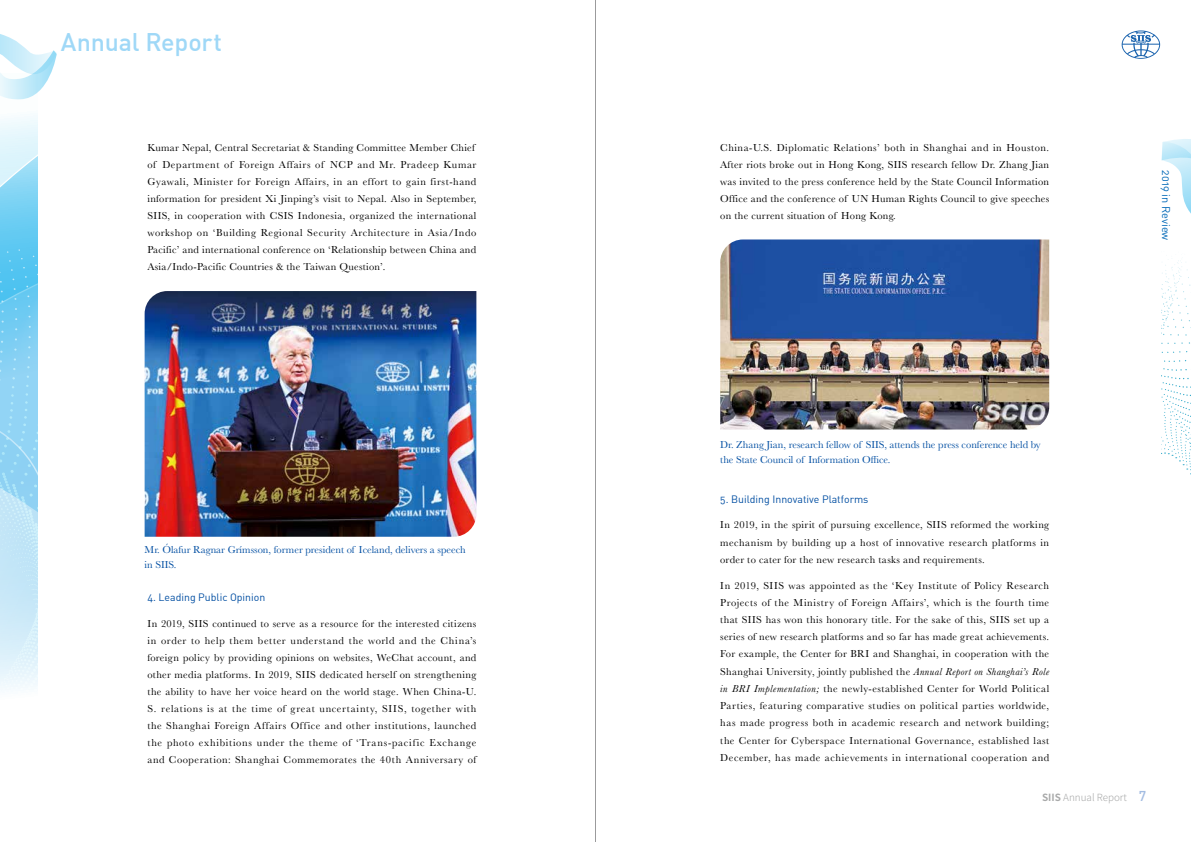
<style>
.page{position:relative;width:1191px;height:842px;background:#fff}
.page>*{position:absolute;margin:0;border:0;box-sizing:border-box;transform-origin:0 0}
.t1{font:500 25px "DIN";letter-spacing:-.01em;color:#9fd8f7}
.t2{font:11px "DIN Alternate";color:#0068b7}
.t3{font:10.5px/17.2px "Baskerville";letter-spacing:.035em;color:#000;text-align:justify}
.t4{font:10.5px/15px "Baskerville";color:#004ea2}
.t5{font:10.5px "DIN Alternate";color:#004ea2}
.t6{font:300 9.9px "Source Han Sans CN";color:#a8a9a9}
.s1{font-style:italic}
.s2{font-weight:700}
.s3{font-family:"DIN";font-weight:500;font-size:14px;color:#a3bce2}
</style>
<div class="page">
<svg style="left:1121px;top:30px;width:40px;height:29px"></svg>
<svg style="left:1161px;top:139px;width:30px;height:336px"></svg>
<svg style="left:0;top:34px;width:57px;height:657px"></svg>
<img style="left:720px;top:239px;width:329px;height:190px">
<img style="left:145px;top:291px;width:331px;height:246px">
<hr style="left:595px;top:0;width:1px;height:842px;background:#9b9b9c">
<h1 class="t1" style="left:61px;top:26px;width:163px">Annual Report</h1>
<p class="t3" style="left:147px;top:139px;width:330px;text-align:left">Kumar Nepal, Central Secretariat &amp; Standing Committee Member Chief of Department of Foreign Affairs of NCP and Mr. Pradeep Kumar Gyawali, Minister for Foreign Affairs, in an effort to gain first-hand information for president Xi Jinping’s visit to Nepal. Also in September, SIIS, in cooperation with CSIS Indonesia, organized the international workshop on ‘Building Regional Security Architecture in Asia/Indo Pacific’ and international conference on ‘Relationship between China and Asia/Indo-Pacific Countries &amp; the Taiwan Question’.</p>
<p class="t4" style="left:145px;top:542px;width:322px">Mr. Ólafur Ragnar Grímsson, former president of Iceland, delivers a speech in SIIS.</p>
<p class="t5" style="left:147px;top:591px;width:119px">4. Leading Public Opinion</p>
<p class="t3" style="left:147px;top:615px;width:330px">In 2019, SIIS continued to serve as a resource for the interested citizens in order to help them better understand the world and the China’s foreign policy by providing opinions on websites, WeChat account, and other media platforms. In 2019, SIIS dedicated herself on strengthening the ability to have her voice heard on the world stage. When China-U.<br>S. relations is at the time of great uncertainty, SIIS, together with the Shanghai Foreign Affairs Office and other institutions, launched the photo exhibitions under the theme of ‘Trans-pacific Exchange and Cooperation: Shanghai Commemorates the 40th Anniversary of</p>
<p class="t3" style="left:720px;top:139px;width:330px">China-U.S. Diplomatic Relations’ both in Shanghai and in Houston.<br>After riots broke out in Hong Kong, SIIS research fellow Dr. Zhang Jian was invited to the press conference held by the State Council Information Office and the conference of UN Human Rights Council to give speeches on the current situation of Hong Kong.</p>
<p class="t2" style="left:1173px;top:170px;width:72px;rotate:90deg">2019 in Review</p>
<p class="t4" style="left:720px;top:437px;width:322px">Dr. Zhang Jian, research fellow of SIIS, attends the press conference held by the State Council of Information Office.</p>
<p class="t5" style="left:720px;top:492px;width:150px">5. Building Innovative Platforms</p>
<p class="t3" style="left:720px;top:516px;width:330px">In 2019, in the spirit of pursuing excellence, SIIS reformed the working mechanism by building up a host of innovative research platforms in order to cater for the new research tasks and requirements.</p>
<p class="t3" style="left:720px;top:577px;width:330px">In 2019, SIIS was appointed as the ‘Key Institute of Policy Research Projects of the Ministry of Foreign Affairs’, which is the fourth time that SIIS has won this honorary title. For the sake of this, SIIS set up a series of new research platforms and so far has made great achievements.<br>For example, the Center for BRI and Shanghai, in cooperation with the Shanghai University, jointly published the <span class="s1">Annual Report on Shanghai’s Role in BRI Implementation;</span> the newly-established Center for World Political Parties, featuring comparative studies on political parties worldwide, has made progress both in academic research and network building; the Center for Cyberspace International Governance, established last December, has made achievements in international cooperation and</p>
<p class="t6" style="left:1042px;top:791px;width:106px"><span class="s2">SIIS</span> Annual Report <span class="s3">7</span></p>
</div>
